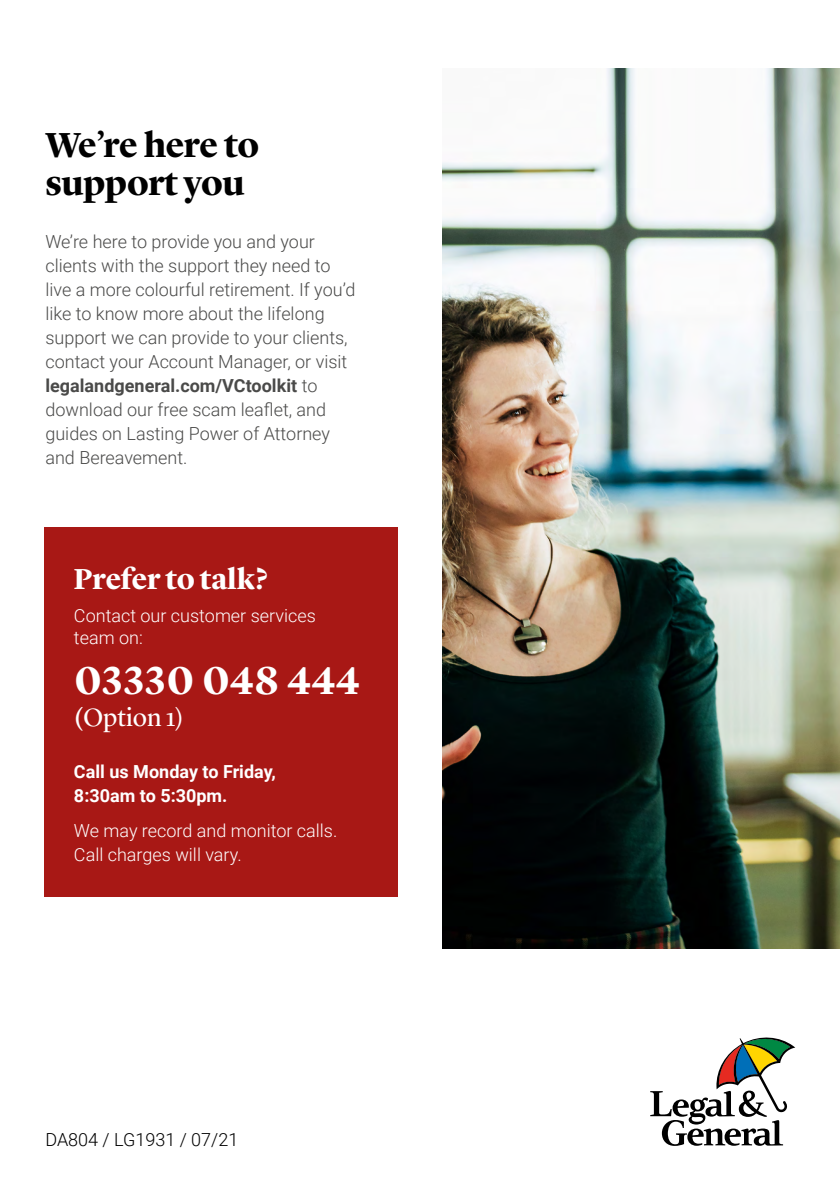
<style>
.page{position:relative;width:840px;height:1191px;background:#fff}
.page>*{position:absolute;margin:0;border:0;box-sizing:border-box;transform-origin:0 0}
.Pullout_Phone_Lg_32p{font:700 40px "Lyon Display";letter-spacing:.02em;color:#fff}
.H4_Intro_Copy{font:700 36px/38px "Lyon Display";letter-spacing:-.01em;color:#000}
.Pullout_Phone_Lg_32p-2{font:700 30px "Lyon Display";color:#fff}
.Pullout_Phone_Lg_32p-3{font:26px "Lyon Display";letter-spacing:-.005em;color:#fff}
.BODY_9_12_5{font:300 18px/24px "Roboto";color:#4a4a49}
.BODY_9_12_5-2{font:300 18px/24px "Roboto";color:#fff}
.BODY_9_12_5-3{font:700 18px/24px "Roboto";color:#fff}
.Body_9_12{font:300 18px/21.8px "Roboto";color:#fff}
.Body_9_12-2{font:300 18px "Roboto";color:#000}
.s1{font-weight:700}
</style>
<div class="page">
<img style="left:442px;top:68px;width:397px;height:880px">
<svg style="left:650px;top:1037px;width:144px;height:108px"></svg>
<div style="left:44px;top:527px;width:353px;height:370px;background:#a81815"></div>
<p class="H4_Intro_Copy" style="left:45px;top:123px;width:215px">We’re here to support you</p>
<p class="BODY_9_12_5" style="left:45px;top:229px;width:311px">We’re here to provide you and your clients with the support they need to live a more colourful retirement. If you’d like to know more about the lifelong support we can provide to your clients, contact your Account Manager, or visit <span class="s1">legalandgeneral.com/VCtoolkit</span> to download our free scam leaflet, and guides on Lasting Power of Attorney and Bereavement.</p>
<p class="Pullout_Phone_Lg_32p-2" style="left:74px;top:556px;width:195px">Prefer to talk?</p>
<p class="Body_9_12" style="left:74px;top:604px;width:243px">Contact our customer services team on:</p>
<p class="Pullout_Phone_Lg_32p" style="left:74px;top:651px;width:287px">03330 048 444</p>
<p class="Pullout_Phone_Lg_32p-3" style="left:74px;top:697px;width:111px"><span class="s1">(</span>Option 1)</p>
<p class="BODY_9_12_5-3" style="left:74px;top:759px;width:203px">Call us Monday to Friday,<br>8:30am to 5:30pm.</p>
<p class="BODY_9_12_5-2" style="left:74px;top:818px;width:265px">We may record and monitor calls.<br>Call charges will vary.</p>
<p class="Body_9_12-2" style="left:45px;top:1126px;width:194px">DA804 / LG1931 / 07/21</p>
</div>
